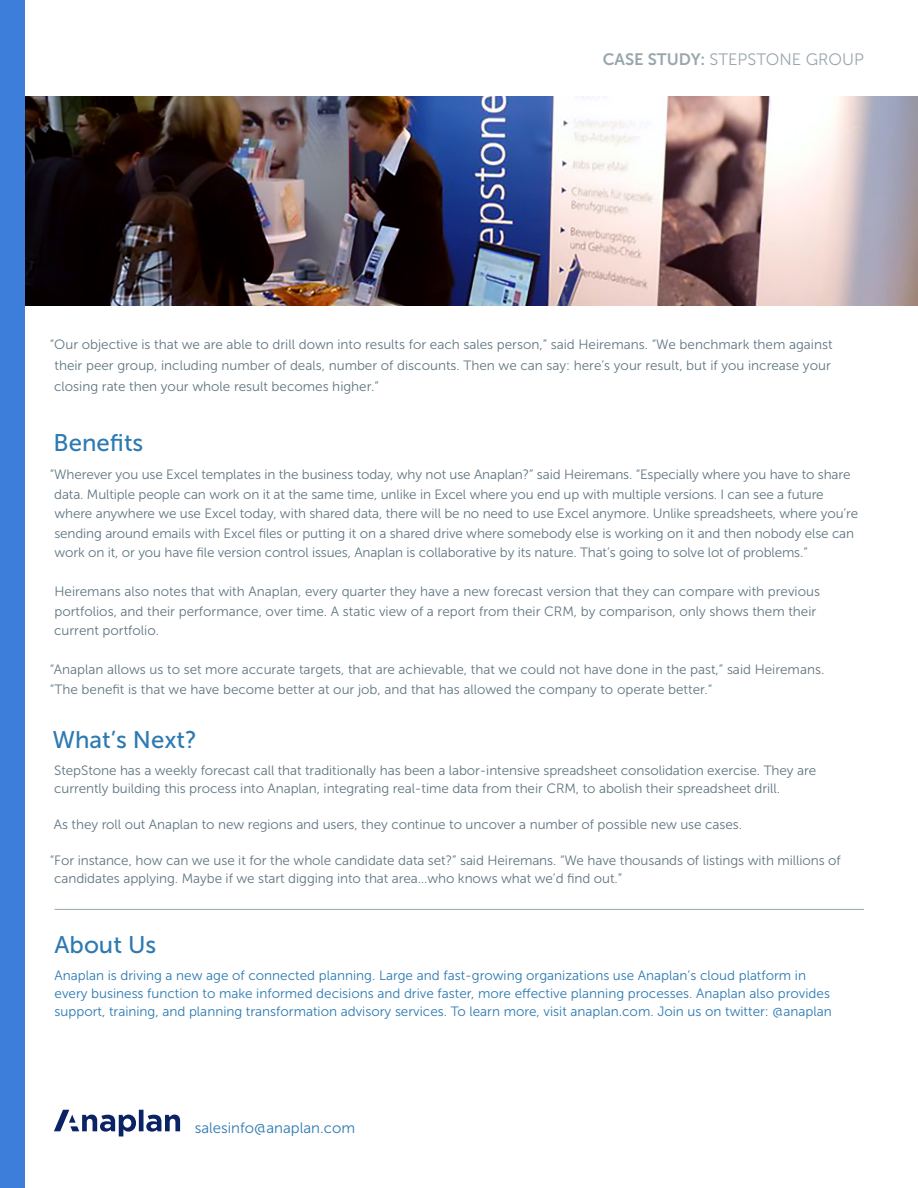
<style>
.page{position:relative;width:918px;height:1188px;background:#fff}
.page>*{position:absolute;margin:0;border:0;box-sizing:border-box;transform-origin:0 0}
.t1{font:24px "Museo Sans 500";color:#2d7ab2}
.t2{font:16.5px "Museo Sans 300";color:#99a7ad}
.t3{font:15px "Museo Sans 300";color:#2d7ab2}
.t4{font:13.5px/19.5px "Museo Sans 300";letter-spacing:-.005em;color:#617681}
.t5{font:13.5px/18px "Museo Sans 300";color:#2d7ab2}
.s1{font-family:"Museo Sans 700"}
</style>
<div class="page">
<svg style="left:54px;top:1110px;width:126px;height:26px"></svg>
<hr style="left:55px;top:909px;width:809px;height:1px;background:#99a7ad">
<img style="left:25px;top:96px;width:893px;height:210px">
<div style="left:0;top:0;width:25px;height:1188px;background:#3d7edb"></div>
<p class="t2" style="left:603px;top:50px;width:263px"><span class="s1">CASE STUDY:</span> STEPSTONE GROUP</p>
<p class="t4" style="left:54px;top:333px;width:780px;line-height:21px;text-indent:-4px">“Our objective is that we are able to drill down into results for each sales person,” said Heiremans. “We benchmark them against their peer group, including number of deals, number of discounts. Then we can say: here’s your result, but if you increase your closing rate then your whole result becomes higher.”</p>
<p class="t1" style="left:54px;top:429px;width:91px">Benefits</p>
<p class="t4" style="left:54px;top:465px;width:805px;text-indent:-4px">“Wherever you use Excel templates in the business today, why not use Anaplan?” said Heiremans. “Especially where you have to share data. Multiple people can work on it at the same time, unlike in Excel where you end up with multiple versions. I can see a future where anywhere we use Excel today, with shared data, there will be no need to use Excel anymore. Unlike spreadsheets, where you’re sending around emails with Excel files or putting it on a shared drive where somebody else is working on it and then nobody else can work on it, or you have file version control issues, Anaplan is collaborative by its nature. That’s going to solve lot of problems.”</p>
<p class="t4" style="left:54px;top:582px;width:767px">Heiremans also notes that with Anaplan, every quarter they have a new forecast version that they can compare with previous portfolios, and their performance, over time. A static view of a report from their CRM, by comparison, only shows them their current portfolio.</p>
<p class="t4" style="left:50px;top:660px;width:776px">“Anaplan allows us to set more accurate targets, that are achievable, that we could not have done in the past,” said Heiremans. “The benefit is that we have become better at our job, and that has allowed the company to operate better.“</p>
<p class="t1" style="left:52px;top:726px;width:146px">What’s Next?</p>
<p class="t4" style="left:54px;top:761px;width:764px;line-height:18px">StepStone has a weekly forecast call that traditionally has been a labor-intensive spreadsheet consolidation exercise. They are currently building this process into Anaplan, integrating real-time data from their CRM, to abolish their spreadsheet drill.</p>
<p class="t4" style="left:54px;top:814px;width:690px">As they roll out Anaplan to new regions and users, they continue to uncover a number of possible new use cases.</p>
<p class="t4" style="left:54px;top:851px;width:788px;line-height:18px;text-indent:-4px">“For instance, how can we use it for the whole candidate data set?” said Heiremans. “We have thousands of listings with millions of candidates applying. Maybe if we start digging into that area…who knows what we’d find out.”</p>
<p class="t1" style="left:55px;top:931px;width:103px">About Us</p>
<p class="t5" style="left:55px;top:966px;width:779px">Anaplan is driving a new age of connected planning. Large and fast-growing organizations use Anaplan’s cloud platform in every business function to make informed decisions and drive faster, more effective planning processes. Anaplan also provides support, training, and planning transformation advisory services. To learn more, visit anaplan.com. Join us on twitter: @anaplan</p>
<p class="t3" style="left:195px;top:1120px;width:162px">salesinfo@anaplan.com</p>
</div>
